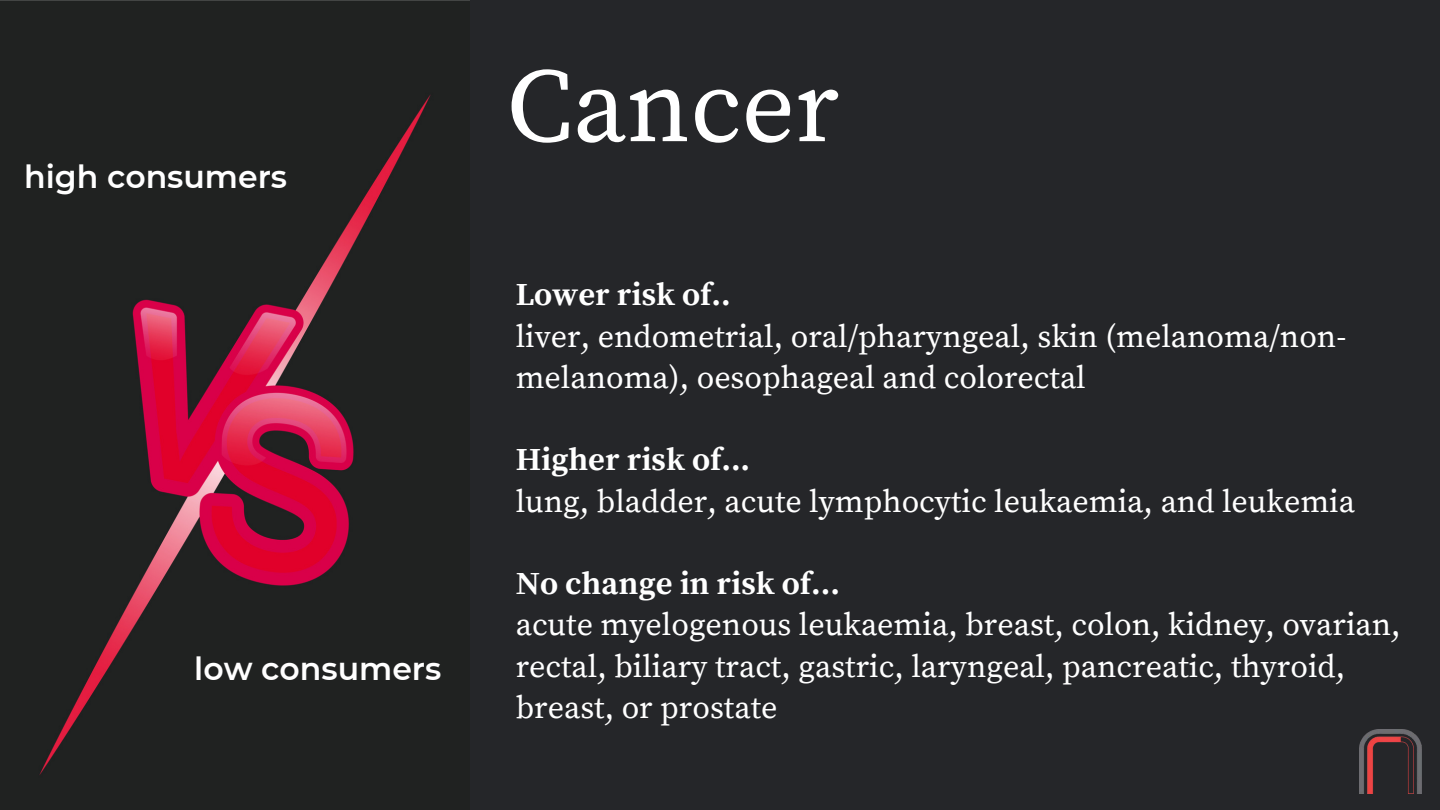
<style>
.page{position:relative;width:1440px;height:810px;background:#252629}
.page>*{position:absolute;margin:0;border:0;box-sizing:border-box;transform-origin:0 0}
.t1{font:105px "Source Serif Pro";color:#fff}
.t2{font:32px/41.2px "Source Serif Pro";color:#fff}
.t3{font:700 32px "Source Serif Pro";color:#fff}
.t4{font:600 31.5px "Montserrat";color:#fff}
</style>
<div class="page">
<img style="left:1359px;top:729px;width:62px;height:65px">
<img style="left:0;top:0;width:469px;height:775px">
<p class="t4" style="left:24px;top:157px;width:264px">high consumers</p>
<p class="t4" style="left:194px;top:650px;width:249px">low consumers</p>
<h1 class="t1" style="left:507px;top:45px;width:334px">Cancer</h1>
<p class="t3" style="left:516px;top:276px;width:217px">Lower risk of..</p>
<p class="t2" style="left:516px;top:317px;width:832px">liver, endometrial, oral/pharyngeal, skin (melanoma/non&shy;melanoma), oesophageal and colorectal</p>
<p class="t3" style="left:516px;top:441px;width:236px">Higher risk of...</p>
<p class="t2" style="left:516px;top:482px;width:841px">lung, bladder, acute lymphocytic leukaemia, and leukemia</p>
<p class="t3" style="left:516px;top:565px;width:326px">No change in risk of...</p>
<p class="t2" style="left:516px;top:605px;width:887px">acute myelogenous leukaemia, breast, colon, kidney, ovarian, rectal, biliary tract, gastric, laryngeal, pancreatic, thyroid, breast, or prostate</p>
</div>
